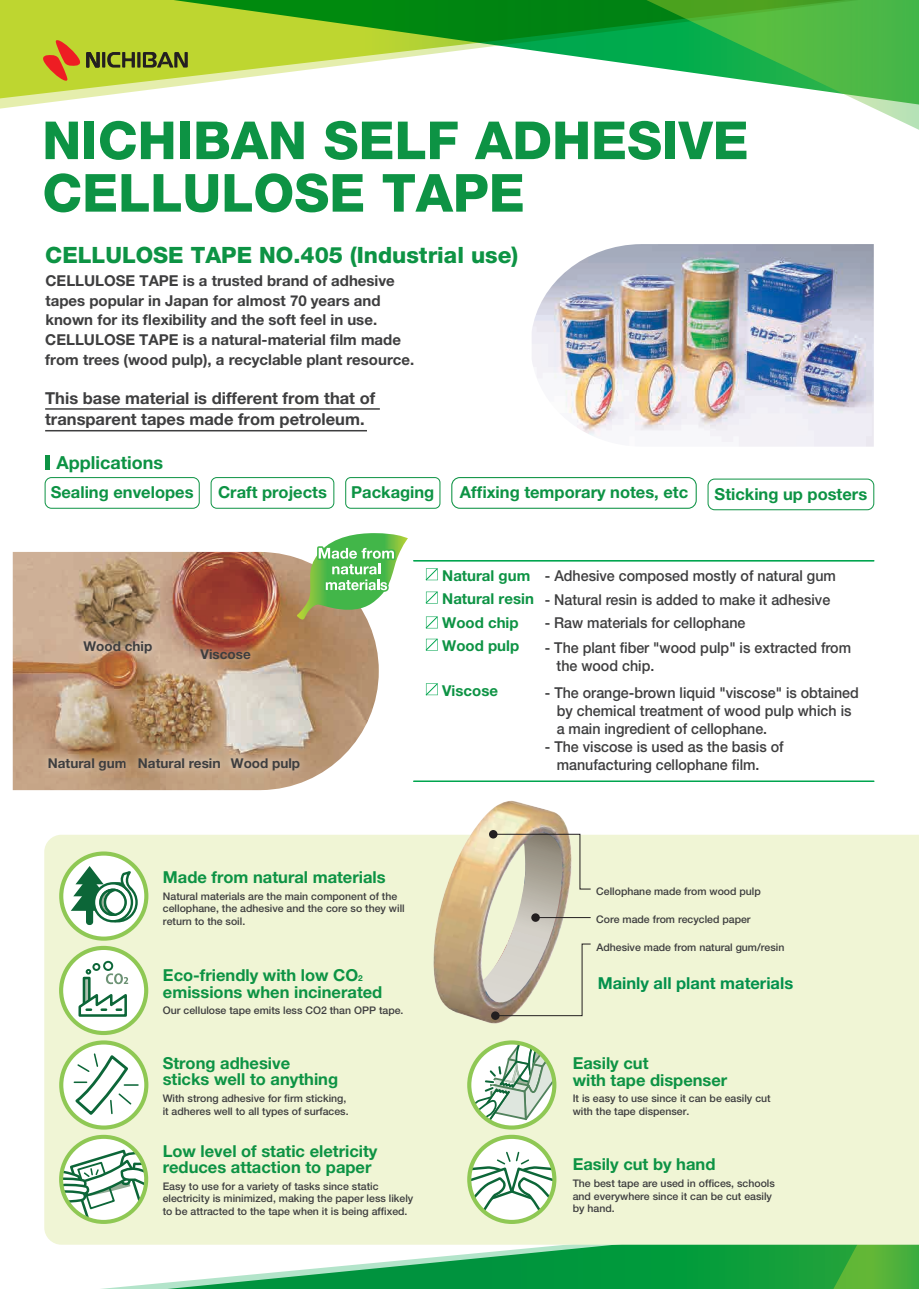
<style>
.page{position:relative;width:919px;height:1289px;background:#fff}
.page>*{position:absolute;margin:0;border:0;box-sizing:border-box;transform-origin:0 0}
.t1{font:800 52.5px/52.5px "Helvetica Neue LT Pro";color:#0d9344}
.t2{font:800 22.5px "Helvetica Neue LT Pro";color:#0d9344}
.t3{font:700 18px "Helvetica Neue LT Pro";color:#0d9344}
.t4{font:700 16.5px/16.5px "Helvetica Neue LT Pro";color:#0d9344}
.t5{font:700 16.5px "Helvetica Neue LT Pro";color:#3e3e3f}
.t6{font:700 16.5px "Helvetica Neue LT Pro";color:#03914c}
.t7{font:500 15px/18px "Helvetica Neue LT Pro";color:#3e3e3f;scale:.95 1}
.t8{font:700 15px/19.8px "Helvetica Neue LT Pro";color:#3e3e3f}
.t9{font:700 15px "Helvetica Neue LT Pro";color:#0d9344}
.t10{font:700 13.5px "Helvetica Neue LT Pro";color:#3e3e3f}
.t11{font:500 10.5px/12.6px "Helvetica Neue LT Pro";color:#3e3e3f}
.s1{font-weight:700;color:#0d9344}
.s2{font-size:8.25px}
</style>
<div class="page">
<svg style="left:0;top:98px;width:83px;height:11px"></svg>
<svg style="left:0;top:0;width:173px;height:98px;background:#c4da45"></svg>
<svg style="left:173px;top:0;width:473px;height:87px"></svg>
<svg style="left:646px;top:0;width:272px;height:129px"></svg>
<svg style="left:167px;top:1244px;width:666px;height:44px"></svg>
<svg style="left:833px;top:1244px;width:85px;height:44px;background:#50b13b"></svg>
<svg style="left:41px;top:39px;width:147px;height:43px;background:#aeaa2e"></svg>
<div style="left:45px;top:455px;width:5px;height:14px;background:#0d9344"></div>
<div style="left:45px;top:477px;width:155px;height:31px;border:1px solid #0d9344;border-radius:6px"></div>
<div style="left:211px;top:477px;width:123px;height:31px;border:1px solid #0d9344;border-radius:6px"></div>
<div style="left:345px;top:477px;width:95px;height:31px;border:1px solid #0d9344;border-radius:5px"></div>
<div style="left:707px;top:478px;width:167px;height:32px;border:1px solid #0d9344;border-radius:7px"></div>
<div style="left:451px;top:477px;width:245px;height:32px;border:1px solid #0d9344;border-radius:8px"></div>
<div style="left:44px;top:834px;width:874px;height:410px;background:#f0f5d5"></div>
<svg style="left:61px;top:853px;width:85px;height:85px"></svg>
<div style="left:59px;top:851px;width:89px;height:89px;border:4px solid #8fc854;border-radius:50%"></div>
<div style="left:86px;top:906px;width:7px;height:19px;background:#0c6638;border-radius:3px"></div>
<svg style="left:99px;top:883px;width:37px;height:38px"></svg>
<div style="left:97px;top:882px;width:41px;height:40px;border:2px solid #0c6638;border-radius:50%"></div>
<svg style="left:94px;top:883px;width:38px;height:38px"></svg>
<div style="left:93px;top:882px;width:40px;height:40px;border:2px solid #0c6638;border-radius:50%"></div>
<svg style="left:71px;top:866px;width:63px;height:51px"></svg>
<div style="left:61px;top:947px;width:85px;height:85px;background:#fff;border-radius:50%"></div>
<div style="left:59px;top:945px;width:89px;height:90px;border:4px solid #8fc854;border-radius:50%"></div>
<svg style="left:86px;top:968px;width:13px;height:6px"></svg>
<div style="left:92px;top:963px;width:8px;height:7px;border:2px solid #0c6638;border-radius:50%"></div>
<div style="left:103px;top:960px;width:10px;height:10px;border:2px solid #0c6638;border-radius:50%"></div>
<svg style="left:106px;top:973px;width:22px;height:11px"></svg>
<svg style="left:83px;top:976px;width:8px;height:14px"></svg>
<svg style="left:78px;top:990px;width:49px;height:27px"></svg>
<svg style="left:61px;top:1042px;width:85px;height:85px"></svg>
<div style="left:59px;top:1040px;width:89px;height:89px;border:4px solid #8fc854;border-radius:50%"></div>
<svg style="left:72px;top:1052px;width:66px;height:67px"></svg>
<svg style="left:61px;top:1136px;width:85px;height:85px"></svg>
<div style="left:59px;top:1134px;width:89px;height:89px;border:4px solid #8fc854;border-radius:50%"></div>
<svg style="left:469px;top:1042px;width:85px;height:82px"></svg>
<div style="left:467px;top:1040px;width:89px;height:89px;border:4px solid #8fc854;border-radius:50%"></div>
<svg style="left:469px;top:1136px;width:85px;height:85px"></svg>
<svg style="left:469px;top:1150px;width:85px;height:66px"></svg>
<div style="left:467px;top:1134px;width:89px;height:89px;border:4px solid #8fc854;border-radius:50%"></div>
<img style="left:431px;top:800px;width:142px;height:226px">
<svg style="left:483px;top:832px;width:108px;height:184px;background:#d3d0b9"></svg>
<hr style="left:534px;top:917px;width:56px;height:1px;background:#231f20">
<div style="left:489px;top:830px;width:8px;height:8px;background:#231f20;border-radius:50%"></div>
<div style="left:531px;top:913px;width:8px;height:8px;background:#231f20;border-radius:50%"></div>
<div style="left:491px;top:1011px;width:8px;height:8px;background:#231f20;border-radius:50%"></div>
<img style="left:13px;top:552px;width:366px;height:238px">
<img style="left:71px;top:626px;width:94px;height:41px">
<img style="left:35px;top:743px;width:90px;height:41px">
<img style="left:125px;top:743px;width:93px;height:41px">
<img style="left:218px;top:743px;width:95px;height:41px">
<img style="left:187px;top:634px;width:77px;height:40px">
<hr style="left:413px;top:780px;width:461px;height:2px;background:#00a54f">
<hr style="left:413px;top:560px;width:461px;height:1px;background:#00a54f">
<svg style="left:425px;top:616px;width:13px;height:13px"></svg>
<svg style="left:425px;top:568px;width:13px;height:13px"></svg>
<svg style="left:425px;top:638px;width:13px;height:13px"></svg>
<svg style="left:425px;top:683px;width:13px;height:13px"></svg>
<svg style="left:425px;top:591px;width:13px;height:13px"></svg>
<svg style="left:295px;top:533px;width:113px;height:86px"></svg>
<hr style="left:45px;top:408px;width:335px;height:2px;background:#3e3e3f">
<hr style="left:45px;top:430px;width:322px;height:1px;background:#3e3e3f">
<img style="left:532px;top:244px;width:341px;height:202px">
<h1 class="t1" style="left:42px;top:114px;width:707px">NICHIBAN SELF ADHESIVE<br>CELLULOSE TAPE</h1>
<h2 class="t2" style="left:45px;top:242px;width:474px">CELLULOSE TAPE NO.405 (Industrial use)</h2>
<p class="t8" style="left:45px;top:270px;width:370px">CELLULOSE TAPE is a trusted brand of adhesive tapes popular in Japan for almost 70 years and known for its flexibility and the soft feel in use.<br>CELLULOSE TAPE is a natural-material film made from trees (wood pulp), a recyclable plant resource.</p>
<h3 class="t5" style="left:45px;top:388px;width:331px">This base material is different from that of</h3>
<h3 class="t5" style="left:45px;top:408px;width:321px">transparent tapes made from petroleum.</h3>
<h3 class="t3" style="left:56px;top:451px;width:108px">Applications</h3>
<h3 class="t4" style="left:51px;top:483px;width:144px">Sealing envelopes</h3>
<h3 class="t4" style="left:218px;top:483px;width:110px">Craft projects</h3>
<h3 class="t4" style="left:351px;top:483px;width:85px">Packaging</h3>
<h3 class="t4" style="left:460px;top:483px;width:230px">Affixing temporary notes, etc</h3>
<h3 class="t4" style="left:714px;top:485px;width:154px">Sticking up posters</h3>
<h3 class="t7" style="left:442px;top:566px;width:416px"><span class="s1">Natural gum</span> - Adhesive composed mostly of natural gum</h3>
<h3 class="t7" style="left:442px;top:590px;width:410px"><span class="s1">Natural resin</span> - Natural resin is added to make it adhesive</h3>
<p class="t10" style="left:84px;top:638px;width:70px">Wood chip</p>
<p class="t10" style="left:200px;top:645px;width:52px">Viscose</p>
<p class="t10" style="left:48px;top:754px;width:254px">Natural gum Natural resin Wood pulp</p>
<h3 class="t9" style="left:442px;top:613px;width:78px">Wood chip</h3>
<h3 class="t7" style="left:544px;top:613px;width:213px">- Raw materials for cellophane</h3>
<h3 class="t9" style="left:442px;top:636px;width:78px">Wood pulp</h3>
<h3 class="t7" style="left:556px;top:638px;width:311px;text-indent:-12px">- The plant fiber "wood pulp" is extracted from the wood chip.</h3>
<h3 class="t9" style="left:442px;top:681px;width:57px">Viscose</h3>
<h3 class="t7" style="left:556px;top:683px;width:319px;text-indent:-12px">- The orange-brown liquid "viscose" is obtained by chemical treatment of wood pulp which is a main ingredient of cellophane.</h3>
<h3 class="t7" style="left:556px;top:737px;width:240px;text-indent:-12px">- The viscose is used as the basis of manufacturing cellophane film.</h3>
<h3 class="t4" style="left:163px;top:868px;width:224px">Made from natural materials</h3>
<p class="t11" style="left:163px;top:889px;width:243px">Natural materials are the main component of the cellophane, the adhesive and the core so they will return to the soil.</p>
<h3 class="t4" style="left:163px;top:966px;width:221px">Eco-friendly with low CO<span class="s2">2 </span>emissions when incinerated</h3>
<p class="t11" style="left:163px;top:1003px;width:242px">Our cellulose tape emits less CO2 than OPP tape.</p>
<h3 class="t4" style="left:163px;top:1054px;width:177px">Strong adhesive sticks well to anything</h3>
<p class="t11" style="left:163px;top:1091px;width:187px">With strong adhesive for firm sticking, it adheres well to all types of surfaces.</p>
<h3 class="t4" style="left:163px;top:1141px;width:216px">Low level of static eletricity reduces attaction to paper</h3>
<p class="t11" style="left:163px;top:1179px;width:252px">Easy to use for a variety of tasks since static electricity is minimized, making the paper less likely to be attracted to the tape when it is being affixed.</p>
<p class="t11" style="left:596px;top:884px;width:166px">Cellophane made from wood pulp</p>
<p class="t11" style="left:596px;top:913px;width:156px">Core made from recycled paper</p>
<p class="t11" style="left:596px;top:940px;width:189px">Adhesive made from natural gum/resin</p>
<h3 class="t6" style="left:597px;top:972px;width:197px">Mainly all plant materials</h3>
<h3 class="t4" style="left:572px;top:1054px;width:156px">Easily cut<br>with tape dispenser</h3>
<p class="t11" style="left:572px;top:1092px;width:199px">It is easy to use since it can be easily cut with the tape dispenser.</p>
<h3 class="t4" style="left:572px;top:1155px;width:144px">Easily cut by hand</h3>
<p class="t11" style="left:572px;top:1176px;width:204px">The best tape are used in offices, schools and everywhere since it can be cut easily by hand.</p>
</div>
